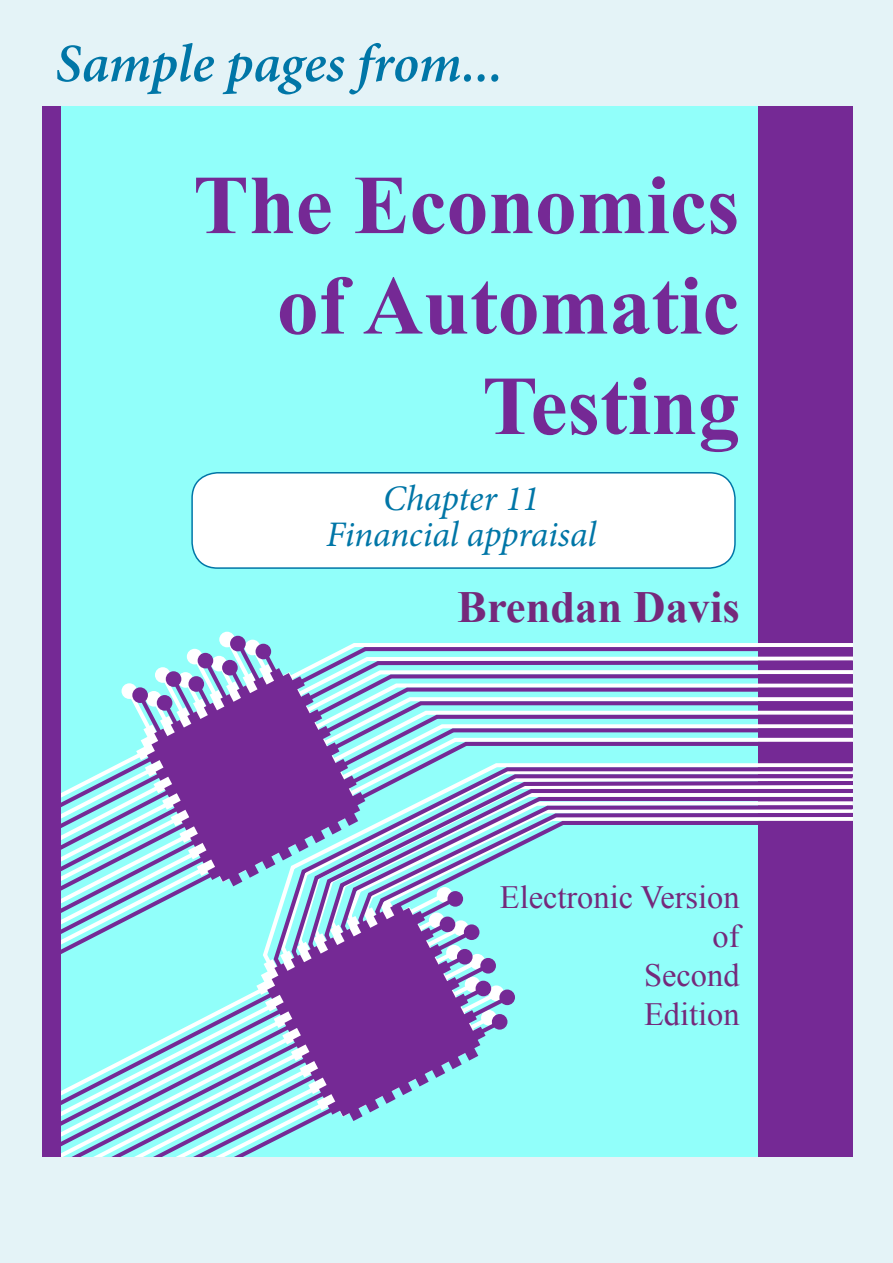
<style>
.page{position:relative;width:893px;height:1263px;background:#e4f3f7}
.page>*{position:absolute;margin:0;border:0;box-sizing:border-box;transform-origin:0 0}
.t1{font:700 83.7px/100.5px "Times New Roman";color:#752995;text-align:right}
.t2{font:italic 600 54px "Minion Pro";color:#0076a7}
.t3{font:700 44.55px "Times New Roman";color:#75297b}
.t4{font:italic 36px/36px "Minion Pro";letter-spacing:-.01em;color:#0076a7;text-align:center}
.t5{font:32.4px/38.8px "Times New Roman";color:#75297b;text-align:right}
</style>
<div class="page">
<div style="left:43px;top:106px;width:810px;height:1051px;background:#91fffa"></div>
<div style="left:758px;top:106px;width:95px;height:1051px;background:#752995"></div>
<svg style="left:499px;top:989px;width:16px;height:16px"></svg>
<svg style="left:510px;top:645px;width:343px;height:14px"></svg>
<svg style="left:510px;top:659px;width:343px;height:13px"></svg>
<svg style="left:510px;top:672px;width:343px;height:13px"></svg>
<svg style="left:510px;top:685px;width:343px;height:14px"></svg>
<svg style="left:510px;top:699px;width:343px;height:27px"></svg>
<svg style="left:510px;top:726px;width:343px;height:39px"></svg>
<svg style="left:61px;top:633px;width:449px;height:524px"></svg>
<svg style="left:271px;top:765px;width:582px;height:220px"></svg>
<svg style="left:289px;top:772px;width:564px;height:203px"></svg>
<svg style="left:306px;top:779px;width:547px;height:187px"></svg>
<svg style="left:322px;top:787px;width:531px;height:171px"></svg>
<svg style="left:338px;top:795px;width:515px;height:155px"></svg>
<svg style="left:356px;top:803px;width:497px;height:137px"></svg>
<svg style="left:373px;top:811px;width:480px;height:121px"></svg>
<svg style="left:390px;top:819px;width:463px;height:104px"></svg>
<div style="left:43px;top:106px;width:18px;height:1051px;background:#752995"></div>
<div style="left:192px;top:473px;width:543px;height:95px;background:#fff;border-radius:26px"></div>
<div style="left:191px;top:472px;width:545px;height:97px;border:2px solid #0076a7;border-radius:26px"></div>
<p class="t2" style="left:55px;top:26px;width:449px">Sample pages from...</p>
<p class="t1" style="left:193px;top:153px;width:548px">The Economics of Automatic<br>Testing</p>
<p class="t4" style="left:326px;top:480px;width:272px">Chapter 11<br>Financial appraisal</p>
<p class="t3" style="left:457px;top:576px;width:284px">Brendan Davis</p>
<p class="t5" style="left:500px;top:877px;width:241px">Electronic Version of<br>Second<br>Edition</p>
</div>
